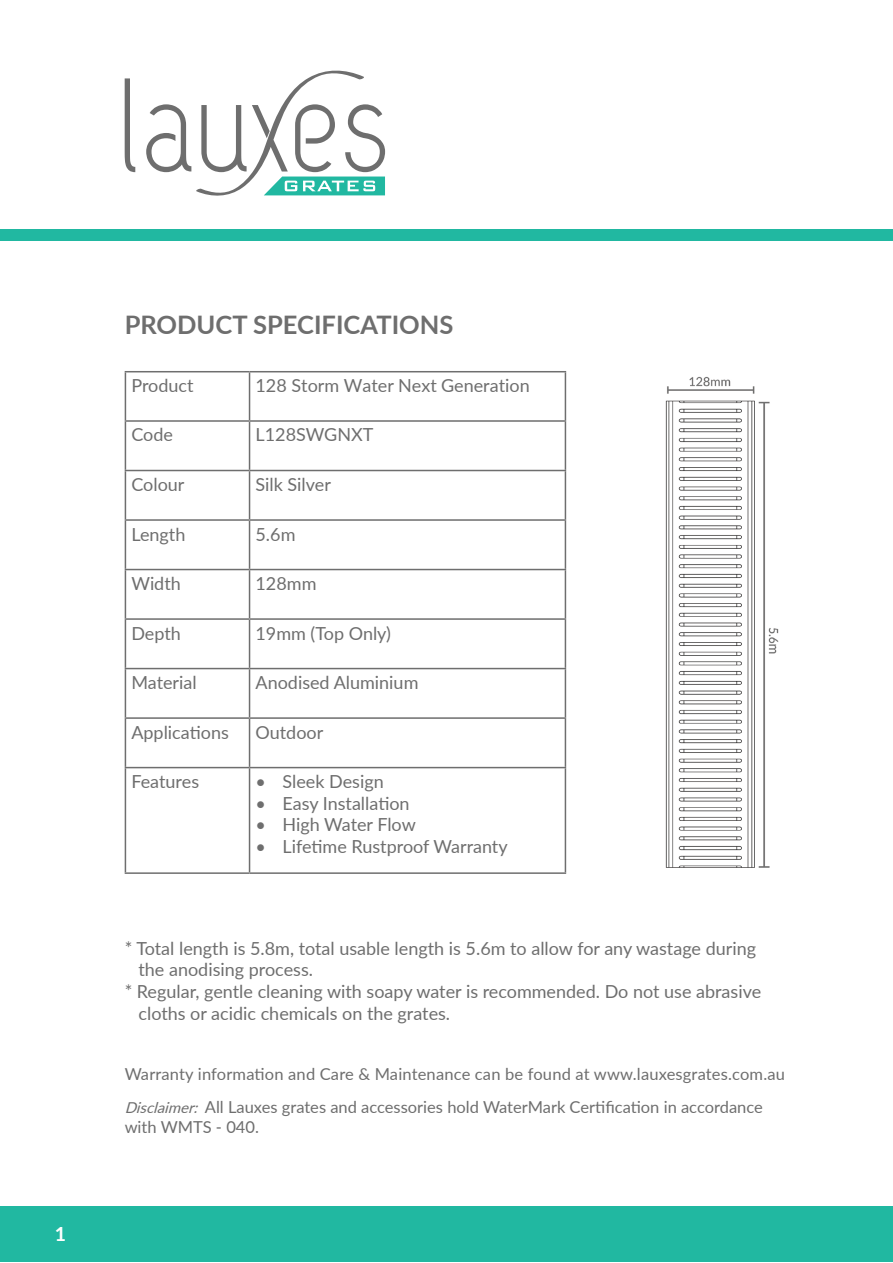
<style>
.page{position:relative;width:893px;height:1263px;background:#fff}
.page>*{position:absolute;margin:0;border:0;box-sizing:border-box;transform-origin:0 0}
.t1{font:700 25.5px "Lato";color:#6e6e6e}
.t2{font:700 19.5px "Lato";color:#fff}
.t3{font:18px/21.6px "Lato";color:#6e6e6e}
.t4{font:16.5px/19.8px "Lato";color:#6e6e6e}
.s1{font-style:italic;font-size:15px}
</style>
<div class="page">
<img style="left:665px;top:376px;width:114px;height:492px">
<hr style="left:125px;top:371px;width:125px;height:1px;background:#6e6e6e">
<hr style="left:125px;top:372px;width:1px;height:48px;background:#6e6e6e">
<hr style="left:250px;top:371px;width:316px;height:1px;background:#6e6e6e">
<hr style="left:249px;top:372px;width:1px;height:48px;background:#6e6e6e">
<hr style="left:565px;top:372px;width:1px;height:48px;background:#6e6e6e">
<hr style="left:125px;top:420px;width:125px;height:2px;background:#6e6e6e">
<hr style="left:125px;top:422px;width:1px;height:48px;background:#6e6e6e">
<hr style="left:250px;top:420px;width:316px;height:2px;background:#6e6e6e">
<hr style="left:249px;top:422px;width:1px;height:48px;background:#6e6e6e">
<hr style="left:565px;top:422px;width:1px;height:48px;background:#6e6e6e">
<hr style="left:125px;top:470px;width:125px;height:1px;background:#6e6e6e">
<hr style="left:125px;top:471px;width:1px;height:48px;background:#6e6e6e">
<hr style="left:250px;top:470px;width:316px;height:1px;background:#6e6e6e">
<hr style="left:249px;top:471px;width:1px;height:48px;background:#6e6e6e">
<hr style="left:565px;top:471px;width:1px;height:48px;background:#6e6e6e">
<hr style="left:125px;top:519px;width:125px;height:2px;background:#6e6e6e">
<hr style="left:125px;top:521px;width:1px;height:48px;background:#6e6e6e">
<hr style="left:250px;top:519px;width:316px;height:2px;background:#6e6e6e">
<hr style="left:249px;top:521px;width:1px;height:48px;background:#6e6e6e">
<hr style="left:565px;top:521px;width:1px;height:48px;background:#6e6e6e">
<hr style="left:125px;top:569px;width:125px;height:1px;background:#6e6e6e">
<hr style="left:125px;top:570px;width:1px;height:48px;background:#6e6e6e">
<hr style="left:250px;top:569px;width:316px;height:1px;background:#6e6e6e">
<hr style="left:249px;top:570px;width:1px;height:48px;background:#6e6e6e">
<hr style="left:565px;top:570px;width:1px;height:48px;background:#6e6e6e">
<hr style="left:125px;top:618px;width:125px;height:2px;background:#6e6e6e">
<hr style="left:125px;top:620px;width:1px;height:48px;background:#6e6e6e">
<hr style="left:250px;top:618px;width:316px;height:2px;background:#6e6e6e">
<hr style="left:249px;top:620px;width:1px;height:48px;background:#6e6e6e">
<hr style="left:565px;top:620px;width:1px;height:48px;background:#6e6e6e">
<hr style="left:125px;top:668px;width:125px;height:1px;background:#6e6e6e">
<hr style="left:125px;top:669px;width:1px;height:48px;background:#6e6e6e">
<hr style="left:250px;top:668px;width:316px;height:1px;background:#6e6e6e">
<hr style="left:249px;top:669px;width:1px;height:48px;background:#6e6e6e">
<hr style="left:565px;top:669px;width:1px;height:48px;background:#6e6e6e">
<hr style="left:125px;top:717px;width:125px;height:2px;background:#6e6e6e">
<hr style="left:125px;top:719px;width:1px;height:48px;background:#6e6e6e">
<hr style="left:250px;top:717px;width:316px;height:2px;background:#6e6e6e">
<hr style="left:249px;top:719px;width:1px;height:48px;background:#6e6e6e">
<hr style="left:565px;top:719px;width:1px;height:48px;background:#6e6e6e">
<hr style="left:125px;top:767px;width:125px;height:1px;background:#6e6e6e">
<hr style="left:125px;top:768px;width:1px;height:104px;background:#6e6e6e">
<hr style="left:250px;top:767px;width:316px;height:1px;background:#6e6e6e">
<hr style="left:249px;top:768px;width:1px;height:104px;background:#6e6e6e">
<hr style="left:565px;top:768px;width:1px;height:104px;background:#6e6e6e">
<hr style="left:125px;top:872px;width:125px;height:2px;background:#6e6e6e">
<hr style="left:250px;top:872px;width:316px;height:2px;background:#6e6e6e">
<svg style="left:125px;top:70px;width:260px;height:126px"></svg>
<div style="left:1px;top:1206px;width:892px;height:56px;background:#21b8a1"></div>
<div style="left:1px;top:230px;width:892px;height:11px;background:#21b8a1"></div>
<p class="t2" style="left:55px;top:1220px;width:13px">1</p>
<p class="t1" style="left:125px;top:306px;width:330px">PRODUCT SPECIFICATIONS</p>
<p class="t3" style="left:131px;top:374px;width:64px">Product</p>
<p class="t3" style="left:256px;top:374px;width:276px">128 Storm Water Next Generation</p>
<p class="t3" style="left:131px;top:423px;width:43px">Code</p>
<p class="t3" style="left:256px;top:423px;width:119px">L128SWGNXT</p>
<p class="t3" style="left:131px;top:473px;width:55px">Colour</p>
<p class="t3" style="left:256px;top:473px;width:77px">Silk Silver</p>
<p class="t3" style="left:131px;top:522px;width:55px">Length</p>
<p class="t3" style="left:256px;top:522px;width:41px">5.6m</p>
<p class="t3" style="left:131px;top:572px;width:51px">Width</p>
<p class="t3" style="left:256px;top:572px;width:62px">128mm</p>
<p class="t3" style="left:131px;top:621px;width:51px">Depth</p>
<p class="t3" style="left:256px;top:621px;width:137px">19mm (Top Only)</p>
<p class="t3" style="left:131px;top:671px;width:67px">Material</p>
<p class="t3" style="left:256px;top:671px;width:164px">Anodised Aluminium</p>
<p class="t3" style="left:131px;top:720px;width:99px">Applications</p>
<p class="t3" style="left:256px;top:720px;width:69px">Outdoor</p>
<p class="t3" style="left:131px;top:770px;width:69px">Features</p>
<p class="t3" style="left:256px;top:770px;width:130px">• Sleek Design</p>
<p class="t3" style="left:256px;top:791px;width:156px">• Easy Installation</p>
<p class="t3" style="left:256px;top:813px;width:162px">• High Water Flow</p>
<p class="t3" style="left:256px;top:835px;width:254px">• Lifetime Rustproof Warranty</p>
<p class="t3" style="left:138px;top:937px;width:619px;text-indent:-14px">* Total length is 5.8m, total usable length is 5.6m to allow for any wastage during the anodising process.</p>
<p class="t3" style="left:125px;top:980px;width:638px">* Regular, gentle cleaning with soapy water is recommended. Do not use abrasive</p>
<p class="t3" style="left:138px;top:1001px;width:313px">cloths or acidic chemicals on the grates.</p>
<p class="t4" style="left:125px;top:1063px;width:662px">Warranty information and Care &amp; Maintenance can be found at www.lauxesgrates.com.au</p>
<p class="t4" style="left:125px;top:1096px;width:640px"><span class="s1">Disclaimer:</span> All Lauxes grates and accessories hold WaterMark Certification in accordance with WMTS - 040.</p>
</div>
